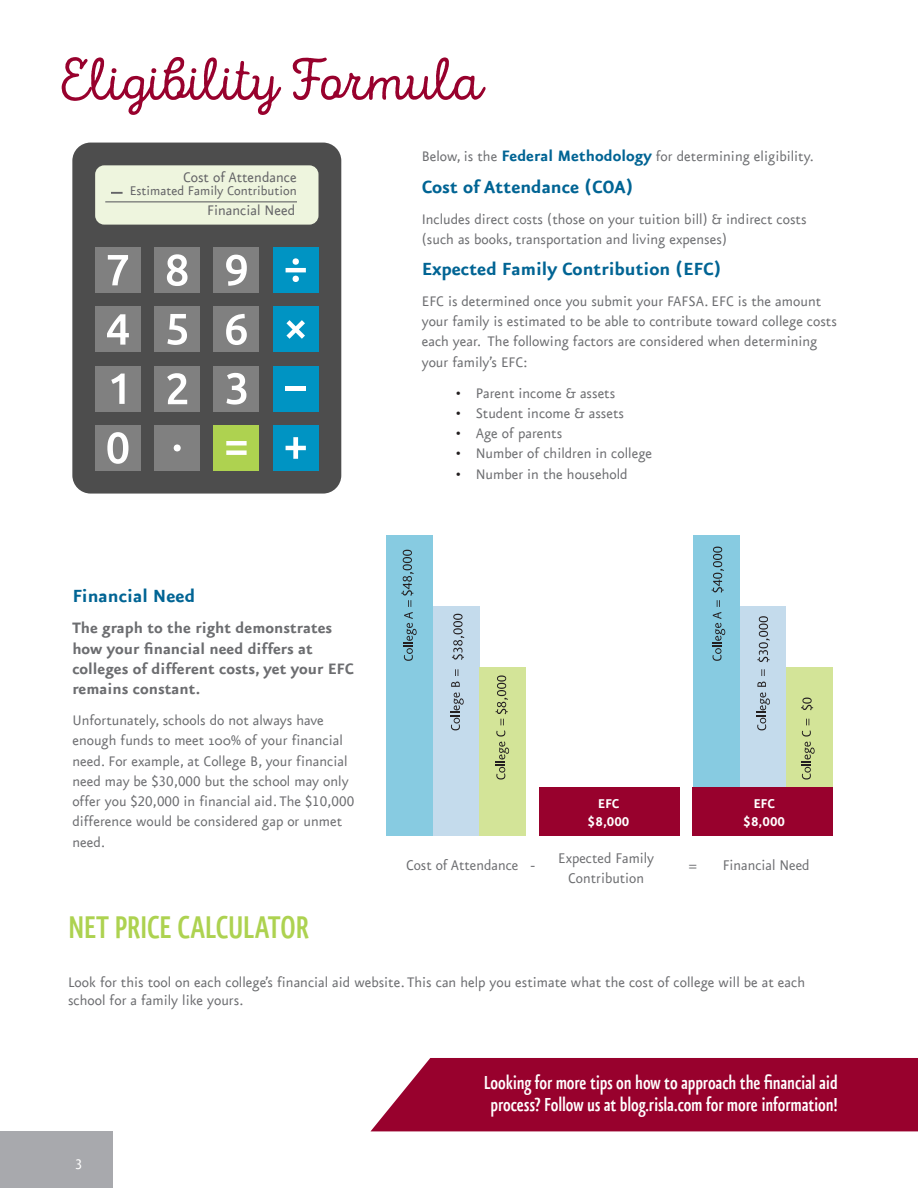
<style>
.page{position:relative;width:918px;height:1188px;background:#fff}
.page>*{position:absolute;margin:0;border:0;box-sizing:border-box;transform-origin:0 0}
.t1{font:60px "Intro Script R Base";color:#98012d}
.Checkboxes{font:500 37.5px "Eureka Sans Cond";letter-spacing:-.005em;color:#add250}
.Checkboxes-2{font:500 22.5px/22.5px "Eureka Sans Cond";letter-spacing:-.005em;color:#fff}
.t2{font:700 21px "Eureka Sans";color:#006494}
.t3{font:700 18px/20.2px "Eureka Sans";color:#6c6d70}
.t4{font:16.8px/20.1px "Eureka Sans";color:#6c6d70;text-align:center}
.t5{font:16.5px/20.2px "Eureka Sans";color:#6c6d70}
.Checkboxes-3{font:16.5px "Eureka Sans";color:#636366}
.t6{font:16.5px "Eureka Sans Regular Caps";color:#fff}
.t7{font:15.3px/18.3px "Eureka Sans Bold Caps";color:#fff;text-align:center}
.Checkboxes-4{font:15px "Eureka Sans";color:#636366}
.s1{font-family:"Eureka Sans Regular Caps"}
.s2{font-weight:700;font-size:18px;color:#006494}
.s3{color:#231f20}
.s4{font-family:"Eureka Sans";font-weight:700}
</style>
<div class="page">
<div style="left:0;top:1131px;width:113px;height:57px;background:#a8a9ad"></div>
<div style="left:72px;top:143px;width:269px;height:351px;background:#4d4d4d;border-radius:18px"></div>
<div style="left:95px;top:165px;width:224px;height:60px;background:#eef5de;border-radius:9px"></div>
<div style="left:95px;top:425px;width:46px;height:46px;background:#808080"></div>
<svg style="left:107px;top:432px;width:21px;height:32px"></svg>
<div style="left:95px;top:366px;width:46px;height:46px;background:#808080"></div>
<svg style="left:111px;top:374px;width:14px;height:30px"></svg>
<div style="left:154px;top:366px;width:46px;height:46px;background:#808080"></div>
<svg style="left:167px;top:373px;width:20px;height:31px"></svg>
<div style="left:214px;top:366px;width:45px;height:46px;background:#808080"></div>
<svg style="left:226px;top:373px;width:20px;height:32px"></svg>
<div style="left:95px;top:307px;width:46px;height:45px;background:#808080"></div>
<svg style="left:107px;top:314px;width:22px;height:31px"></svg>
<div style="left:154px;top:307px;width:46px;height:45px;background:#808080"></div>
<svg style="left:167px;top:314px;width:20px;height:31px"></svg>
<div style="left:214px;top:307px;width:45px;height:45px;background:#808080"></div>
<svg style="left:226px;top:314px;width:21px;height:31px"></svg>
<div style="left:95px;top:247px;width:46px;height:46px;background:#808080"></div>
<svg style="left:108px;top:255px;width:20px;height:30px"></svg>
<div style="left:154px;top:247px;width:46px;height:46px;background:#808080"></div>
<svg style="left:167px;top:254px;width:21px;height:32px"></svg>
<div style="left:214px;top:247px;width:45px;height:46px;background:#808080"></div>
<svg style="left:226px;top:255px;width:21px;height:31px"></svg>
<div style="left:154px;top:425px;width:46px;height:46px;background:#808080"></div>
<svg style="left:174px;top:444px;width:7px;height:7px"></svg>
<div style="left:214px;top:425px;width:45px;height:46px;background:#aed250"></div>
<div style="left:226px;top:450px;width:21px;height:5px;background:#fff"></div>
<hr style="left:226px;top:441px;width:21px;height:4px;background:#fff">
<div style="left:273px;top:425px;width:46px;height:46px;background:#0094c3"></div>
<svg style="left:286px;top:437px;width:20px;height:22px"></svg>
<div style="left:273px;top:366px;width:46px;height:46px;background:#0094c3"></div>
<div style="left:286px;top:386px;width:20px;height:5px;background:#fff"></div>
<div style="left:273px;top:307px;width:46px;height:45px;background:#0094c3"></div>
<svg style="left:286px;top:320px;width:19px;height:19px"></svg>
<div style="left:273px;top:247px;width:46px;height:46px;background:#0094c3"></div>
<svg style="left:286px;top:258px;width:20px;height:24px"></svg>
<hr style="left:105px;top:201px;width:192px;height:1px;background:#636366">
<svg style="left:111px;top:192px;width:12px;height:2px"></svg>
<div style="left:539px;top:787px;width:141px;height:49px;background:#98012d"></div>
<div style="left:433px;top:606px;width:46px;height:230px;background:#c4dbec"></div>
<div style="left:480px;top:667px;width:46px;height:169px;background:#d3e498"></div>
<div style="left:386px;top:535px;width:47px;height:301px;background:#87cbe1"></div>
<div style="left:740px;top:606px;width:46px;height:230px;background:#c4dbec"></div>
<div style="left:786px;top:667px;width:47px;height:169px;background:#d3e498"></div>
<div style="left:693px;top:535px;width:46px;height:301px;background:#87cbe1"></div>
<div style="left:693px;top:787px;width:140px;height:49px;background:#98012d"></div>
<svg style="left:450px;top:682px;width:14px;height:48px"></svg>
<svg style="left:455px;top:669px;width:4px;height:7px"></svg>
<svg style="left:712px;top:600px;width:13px;height:61px"></svg>
<svg style="left:756px;top:682px;width:14px;height:48px"></svg>
<svg style="left:761px;top:669px;width:4px;height:7px"></svg>
<svg style="left:801px;top:719px;width:14px;height:61px"></svg>
<svg style="left:401px;top:550px;width:16px;height:111px"></svg>
<svg style="left:452px;top:614px;width:12px;height:46px"></svg>
<svg style="left:496px;top:675px;width:13px;height:105px"></svg>
<svg style="left:712px;top:547px;width:12px;height:46px"></svg>
<svg style="left:757px;top:616px;width:13px;height:46px"></svg>
<svg style="left:801px;top:698px;width:12px;height:12px"></svg>
<div style="left:371px;top:1058px;width:547px;height:73px;background:#98012d"></div>
<p class="t1" style="left:55px;top:46px;width:428px">Eligibility Formula</p>
<p class="Checkboxes-3" style="left:183px;top:169px;width:115px">Cost of Attendance</p>
<p class="Checkboxes-4" style="left:130px;top:184px;width:169px">Estimated Family Contribution</p>
<p class="Checkboxes-3" style="left:207px;top:203px;width:89px">Financial Need</p>
<p class="t2" style="left:72px;top:585px;width:124px">Financial Need</p>
<p class="t3" style="left:72px;top:618px;width:283px">The graph to the right demonstrates how your financial need differs at colleges of different costs, yet your EFC remains constant.</p>
<p class="t5" style="left:72px;top:711px;width:283px">Unfortunately, schools do not always have enough funds to meet 100% of your financial need. For example, at College B, your financial need may be $<span class="s1">30,000</span> but the school may only offer you <span class="s1">$20,000</span> in financial aid. The <span class="s1">$10,000 </span>difference would be considered gap or unmet need.</p>
<p class="t5" style="left:422px;top:147px;width:394px">Below, is the <span class="s2">Federal Methodology</span> for determining eligibility.</p>
<p class="t2" style="left:422px;top:175px;width:213px">Cost of Attendance (COA)</p>
<p class="t5" style="left:422px;top:209px;width:386px">Includes direct costs (those on your tuition bill) &amp; indirect costs (such as books, transportation and living expenses)</p>
<p class="t2" style="left:422px;top:258px;width:301px">Expected Family Contribution (EFC)</p>
<p class="t5" style="left:422px;top:292px;width:417px">EFC is determined once you submit your FAFSA. EFC is the amount your family is estimated to be able to contribute toward college costs each year. The following factors are considered when determining your family’s EFC:</p>
<p class="t5" style="left:456px;top:383px;width:161px"><span class="s3">•</span> Parent income &amp; assets</p>
<p class="t5" style="left:456px;top:404px;width:170px"><span class="s3">•</span> Student income &amp; assets</p>
<p class="t5" style="left:456px;top:424px;width:108px"><span class="s3">•</span> Age of parents</p>
<p class="t5" style="left:456px;top:444px;width:198px"><span class="s3">•</span> Number of children in college</p>
<p class="t5" style="left:456px;top:464px;width:174px"><span class="s3">•</span> Number in the household</p>
<p class="t7" style="left:587px;top:795px;width:44px"><span class="s4">EFC </span>$8,000</p>
<p class="t7" style="left:743px;top:795px;width:44px"><span class="s4">EFC </span>$8,000</p>
<p class="t4" style="left:406px;top:856px;width:114px">Cost of Attendance</p>
<p class="t4" style="left:558px;top:849px;width:97px">Expected Family<br>Contribution</p>
<p class="t4" style="left:531px;top:856px;width:6px">-</p>
<p class="t4" style="left:688px;top:856px;width:11px">=</p>
<p class="t4" style="left:723px;top:856px;width:88px">Financial Need</p>
<p class="Checkboxes" style="left:68px;top:910px;width:242px">NET PRICE CALCULATOR</p>
<p class="t5" style="left:68px;top:973px;width:739px;line-height:18.8px">Look for this tool on each college’s financial aid website. This can help you estimate what the cost of college will be at each school for a family like yours.</p>
<p class="t6" style="left:75px;top:1156px;width:9px">3</p>
<p class="Checkboxes-2" style="left:484px;top:1072px;width:355px">Looking for more tips on how to approach the financial aid process? Follow us at blog.risla.com for more information!</p>
</div>
